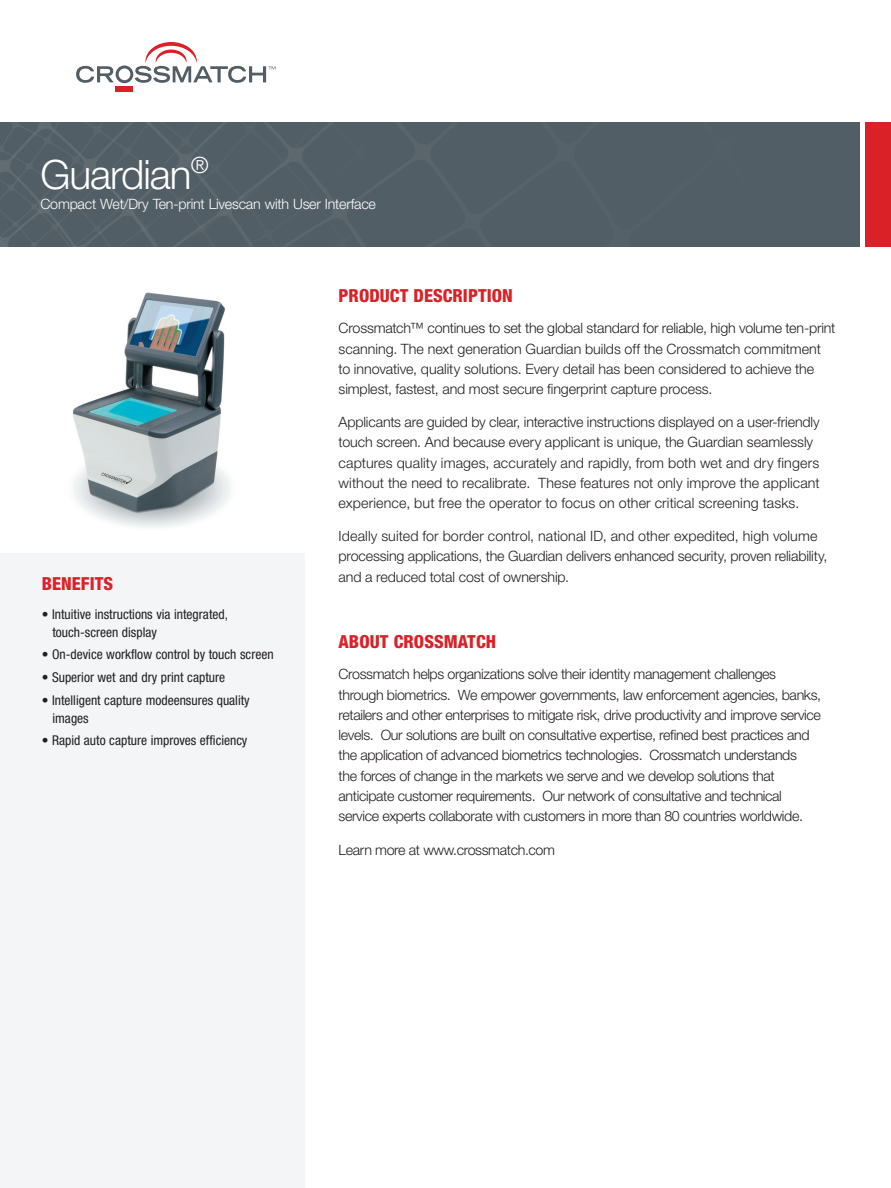
<style>
.page{position:relative;width:891px;height:1188px;background:#fff}
.page>*{position:absolute;margin:0;border:0;box-sizing:border-box;transform-origin:0 0}
.t1{font:300 40.5px "Helvetica Neue LT Std";letter-spacing:-.025em;color:#fff}
.subhead{font:800 condensed 18px "Helvetica Neue LT Std";letter-spacing:.005em;color:#da2128}
.Fließtext_Schwarz{font:300 14.25px/20.2px "Helvetica Neue LT Std";letter-spacing:-.005em;color:#231f20}
.front_page_BLACK_TEX{font:300 14.25px/20.2px "Helvetica Neue LT Std";letter-spacing:-.025em;color:#231f20}
.body{font:300 14.25px "Helvetica Neue LT Std";letter-spacing:-.015em;color:#fff}
.specs{font:condensed 13.5px/18px "Helvetica Neue LT Std";color:#231f20}
</style>
<div class="page">
<div style="left:0;top:122px;width:859px;height:125px;background:#525e65"></div>
<div style="left:865px;top:122px;width:26px;height:125px;background:#da2128"></div>
<svg style="left:0;top:122px;width:332px;height:125px"></svg>
<div style="left:0;top:554px;width:304px;height:634px;background:#f3f5f6"></div>
<div style="left:116px;top:86px;width:17px;height:6px;background:#da2128"></div>
<svg style="left:76px;top:42px;width:200px;height:41px"></svg>
<img style="left:72px;top:292px;width:159px;height:235px">
<p class="t1" style="left:40px;top:150px;width:170px">Guardian<sup>®</sup></p>
<p class="body" style="left:40px;top:196px;width:337px">Compact Wet/Dry Ten-print Livescan with User Interface</p>
<p class="subhead" style="left:42px;top:573px;width:73px">BENEFITS</p>
<p class="specs" style="left:52px;top:605px;width:177px;text-indent:-11px">• Intuitive instructions via integrated, touch-screen display</p>
<p class="specs" style="left:42px;top:646px;width:233px">• On-device workflow control by touch screen</p>
<p class="specs" style="left:42px;top:668px;width:185px">• Superior wet and dry print capture</p>
<p class="specs" style="left:52px;top:691px;width:199px;text-indent:-11px">• Intelligent capture modeensures quality images</p>
<p class="specs" style="left:42px;top:731px;width:207px">• Rapid auto capture improves efficiency</p>
<p class="subhead" style="left:339px;top:285px;width:176px">PRODUCT DESCRIPTION</p>
<p class="Fließtext_Schwarz" style="left:339px;top:318px;width:498px">Crossmatch™ continues to set the global standard for reliable, high volume ten-print scanning. The next generation Guardian builds off the Crossmatch commitment to innovative, quality solutions. Every detail has been considered to achieve the simplest, fastest, and most secure fingerprint capture process.</p>
<p class="Fließtext_Schwarz" style="left:339px;top:412px;width:483px">Applicants are guided by clear, interactive instructions displayed on a user-friendly touch screen. And because every applicant is unique, the Guardian seamlessly captures quality images, accurately and rapidly, from both wet and dry fingers without the need to recalibrate. These features not only improve the applicant experience, but free the operator to focus on other critical screening tasks.</p>
<p class="Fließtext_Schwarz" style="left:339px;top:525px;width:490px;line-height:20.7px">Ideally suited for border control, national ID, and other expedited, high volume processing applications, the Guardian delivers enhanced security, proven reliability, and a reduced total cost of ownership.</p>
<p class="subhead" style="left:339px;top:631px;width:159px">ABOUT CROSSMATCH</p>
<p class="front_page_BLACK_TEX" style="left:339px;top:664px;width:484px">Crossmatch helps organizations solve their identity management challenges through biometrics. We empower governments, law enforcement agencies, banks, retailers and other enterprises to mitigate risk, drive productivity and improve service levels. Our solutions are built on consultative expertise, refined best practices and the application of advanced biometrics technologies. Crossmatch understands<br>the forces of change in the markets we serve and we develop solutions that anticipate customer requirements. Our network of consultative and technical service experts collaborate with customers in more than 80 countries worldwide.</p>
<p class="front_page_BLACK_TEX" style="left:339px;top:839px;width:218px">Learn more at www.crossmatch.com</p>
</div>
